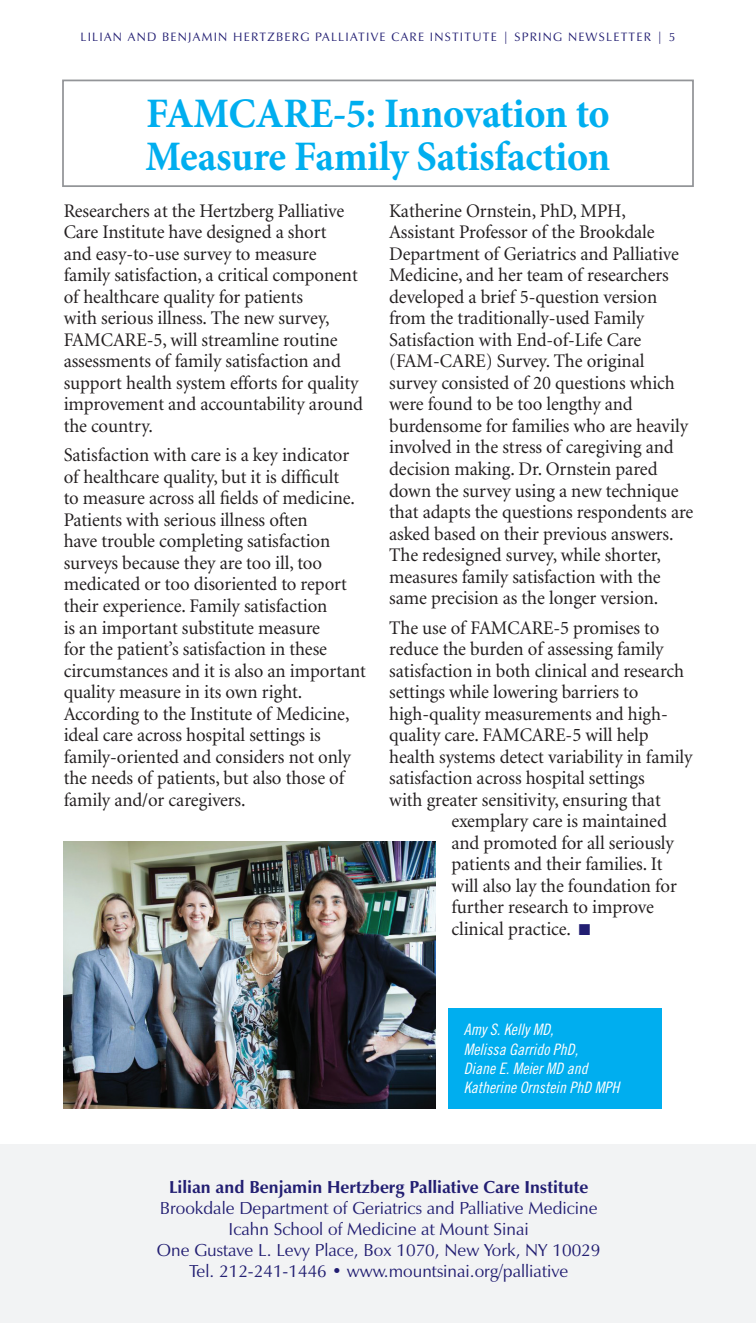
<style>
.page{position:relative;width:756px;height:1323px;background:#fff}
.page>*{position:absolute;margin:0;border:0;box-sizing:border-box;transform-origin:0 0}
.t1{font:700 42px/43.8px "Minion Pro";letter-spacing:-.01em;color:#00aeef;scale:.96 1}
.t2{font:19.25px/21.5px "Minion";letter-spacing:-.005em;color:#231f20}
.t3{font:17.5px "Zapf Humanist 601 BT";color:#221e72}
.t4{font:700 17.5px "Zapf Humanist 601 BT";color:#221e72}
.t5{font:15.75px/19.2px "Trade Gothic Cond Eighteen Obl";color:#fff}
.t6{font:12.25px "Zapf Humanist 601 BT";letter-spacing:.1em;color:#221e72}
.s1{color:#221e72}
</style>
<div class="page">
<div style="left:62px;top:80px;width:632px;height:107px;border:2px solid #939598"></div>
<div style="left:0;top:1144px;width:756px;height:179px;background:#f2f3f4"></div>
<div style="left:448px;top:1008px;width:214px;height:100px;background:#00aeef"></div>
<img style="left:64px;top:842px;width:372px;height:267px">
<p class="t6" style="left:80px;top:29px;width:597px">LILIAN AND BENJAMIN HERTZBERG PALLIATIVE CARE INSTITUTE | SPRING NEWSLETTER | 5</p>
<p class="t1" style="left:146px;top:91px;width:486px">FAMCARE-5: Innovation to<br>Measure Family Satisfaction</p>
<p class="t2" style="left:64px;top:201px;width:301px">Researchers at the Hertzberg Palliative Care Institute have designed a short<br>and easy-to-use survey to measure family satisfaction, a critical component of healthcare quality for patients<br>with serious illness. The new survey, FAMCARE-5, will streamline routine assessments of family satisfaction and support health system efforts for quality improvement and accountability around the country.</p>
<p class="t2" style="left:64px;top:445px;width:304px">Satisfaction with care is a key indicator of healthcare quality, but it is difficult<br>to measure across all fields of medicine.<br>Patients with serious illness often<br>have trouble completing satisfaction surveys because they are too ill, too medicated or too disoriented to report their experience. Family satisfaction<br>is an important substitute measure<br>for the patient’s satisfaction in these circumstances and it is also an important quality measure in its own right.<br>According to the Institute of Medicine, ideal care across hospital settings is family-oriented and considers not only the needs of patients, but also those of family and/or caregivers.</p>
<p class="t2" style="left:389px;top:201px;width:306px">Katherine Ornstein, PhD, MPH, Assistant Professor of the Brookdale Department of Geriatrics and Palliative Medicine, and her team of researchers developed a brief 5-question version from the traditionally-used Family Satisfaction with End-of-Life Care (FAM-CARE) Survey. The original survey consisted of 20 questions which were found to be too lengthy and burdensome for families who are heavily involved in the stress of caregiving and decision making. Dr. Ornstein pared down the survey using a new technique that adapts the questions respondents are asked based on their previous answers.<br>The redesigned survey, while shorter, measures family satisfaction with the same precision as the longer version.</p>
<p class="t2" style="left:389px;top:617px;width:272px">The use of FAMCARE-5 promises to</p>
<p class="t2" style="left:389px;top:639px;width:276px">reduce the burden of assessing family</p>
<p class="t2" style="left:389px;top:660px;width:296px">satisfaction in both clinical and research</p>
<p class="t2" style="left:389px;top:682px;width:251px">settings while lowering barriers to</p>
<p class="t2" style="left:389px;top:703px;width:280px">high-quality measurements and high-</p>
<p class="t2" style="left:389px;top:725px;width:261px">quality care. FAMCARE-5 will help</p>
<p class="t2" style="left:389px;top:747px;width:305px">health systems detect variability in family</p>
<p class="t2" style="left:389px;top:768px;width:257px">satisfaction across hospital settings</p>
<p class="t2" style="left:389px;top:790px;width:273px">with greater sensitivity, ensuring that</p>
<p class="t2" style="left:452px;top:811px;width:217px">exemplary care is maintained</p>
<p class="t2" style="left:452px;top:833px;width:224px">and promoted for all seriously</p>
<p class="t2" style="left:452px;top:854px;width:212px">patients and their families. It</p>
<p class="t2" style="left:452px;top:876px;width:227px">will also lay the foundation for</p>
<p class="t2" style="left:452px;top:897px;width:204px">further research to improve</p>
<p class="t2" style="left:452px;top:919px;width:140px">clinical practice. <span class="s1">■</span></p>
<p class="t5" style="left:464px;top:1020px;width:157px">Amy S. Kelly MD,<br>Melissa Garrido PhD,<br>Diane E. Meier MD and<br>Katherine Ornstein PhD MPH</p>
<p class="t4" style="left:169px;top:1177px;width:421px">Lilian and Benjamin Hertzberg Palliative Care Institute</p>
<p class="t3" style="left:160px;top:1198px;width:440px">Brookdale Department of Geriatrics and Palliative Medicine</p>
<p class="t3" style="left:229px;top:1219px;width:302px">Icahn School of Medicine at Mount Sinai</p>
<p class="t3" style="left:157px;top:1240px;width:445px">One Gustave L. Levy Place, Box 1070, New York, NY 10029</p>
<p class="t3" style="left:189px;top:1261px;width:381px">Tel. 212-241-1446 • www.mountsinai.org/palliative</p>
</div>
